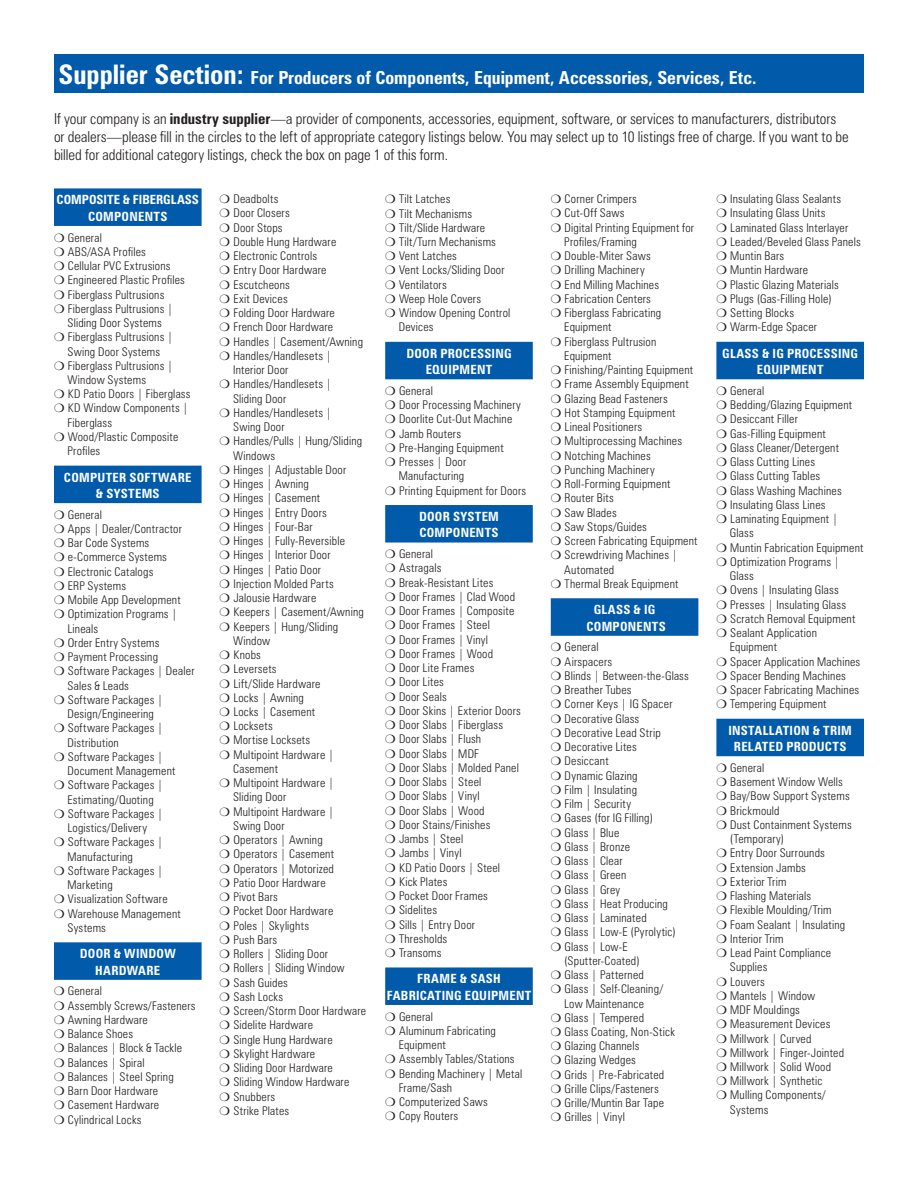
<style>
.page{position:relative;width:918px;height:1188px;background:#fff}
.page>*{position:absolute;margin:0;border:0;box-sizing:border-box;transform-origin:0 0}
.t1{font:700 condensed 18px "Zurich BT";color:#fff}
.t2{font:300 condensed 15px/18px "Zurich BT";letter-spacing:-.005em;color:#231f20}
.t3{font:700 condensed 12.75px/16.5px "Zurich BT";letter-spacing:.025em;color:#fff}
.t4{font:700 condensed 12.75px/16.5px "Zurich BT";letter-spacing:.135em;color:#fff}
.t5{font:300 condensed 12px/14.2px "Zurich BT";letter-spacing:.015em;color:#231f20}
.s1{font-size:27px}
.s2{font-weight:700}
</style>
<div class="page">
<div style="left:54px;top:188px;width:148px;height:38px;background:#015aaa"></div>
<div style="left:54px;top:466px;width:148px;height:37px;background:#015aaa"></div>
<div style="left:54px;top:942px;width:148px;height:38px;background:#015aaa"></div>
<div style="left:385px;top:342px;width:148px;height:37px;background:#015aaa"></div>
<div style="left:385px;top:505px;width:148px;height:38px;background:#015aaa"></div>
<div style="left:385px;top:967px;width:148px;height:38px;background:#015aaa"></div>
<div style="left:551px;top:598px;width:147px;height:38px;background:#015aaa"></div>
<div style="left:716px;top:342px;width:148px;height:37px;background:#015aaa"></div>
<div style="left:716px;top:719px;width:148px;height:37px;background:#015aaa"></div>
<div style="left:54px;top:54px;width:810px;height:38px;background:#015aaa"></div>
<h1 class="t1" style="left:58px;top:67px;width:700px"><span class="s1">SUPPLIER SECTION:</span> FOR PRODUCERS OF COMPONENTS, EQUIPMENT, ACCESSORIES, SERVICES, ETC.</h1>
<p class="t2" style="left:54px;top:109px;width:796px">If your company is an <span class="s2">INDUSTRY SUPPLIER</span>—a provider of components, accessories, equipment, software, or services to manufacturers, distributors or dealers—please fill in the circles to the left of appropriate category listings below. You may select up to 10 listings free of charge. If you want to be billed for additional category listings, check the box on page 1 of this form.</p>
<p class="t3" style="left:57px;top:191px;width:16px">COMPOSI</p>
<p class="t3" style="left:107px;top:191px;width:40px">TE &amp; FIBERGLASS</p>
<p class="t3" style="left:88px;top:208px;width:17px">COMPO</p>
<p class="t3" style="left:129px;top:208px;width:38px">NENTS</p>
<p class="t5" style="left:68px;top:230px;width:125px">General<br>ABS/ASA Profiles<br>Cellular PVC Extrusions<br>Engineered Plastic Profiles<br>Fiberglass Pultrusions<br>Fiberglass Pultrusions |<br>Sliding Door Systems<br>Fiberglass Pultrusions |<br>Swing Door Systems<br>Fiberglass Pultrusions |<br>Window Systems<br>KD Patio Doors | Fiberglass<br>KD Window Components |<br>Fiberglass<br>Wood/Plastic Composite<br>Profiles</p>
<p class="t3" style="left:64px;top:469px;width:17px">COMP</p>
<p class="t4" style="left:96px;top:469px;width:72px">UTER SOFTWARE &amp; SYSTEMS</p>
<p class="t5" style="left:68px;top:507px;width:129px">General<br>Apps | Dealer/Contractor<br>Bar Code Systems e-Commerce Systems<br>Electronic Catalogs<br>ERP Systems<br>Mobile App Development<br>Optimization Programs |<br>Lineals<br>Order Entry Systems<br>Payment Processing<br>Software Packages | Dealer<br>Sales &amp; Leads<br>Software Packages |<br>Design/Engineering<br>Software Packages |<br>Distribution<br>Software Packages |<br>Document Management<br>Software Packages |<br>Estimating/Quoting<br>Software Packages |<br>Logistics/Delivery<br>Software Packages |<br>Manufacturing<br>Software Packages |<br>Marketing<br>Visualization Software<br>Warehouse Management<br>Systems</p>
<p class="t3" style="left:80px;top:945px;width:17px">DOOR</p>
<p class="t3" style="left:114px;top:945px;width:45px">&amp; WINDOW</p>
<p class="t3" style="left:95px;top:962px;width:18px">HARDWARE</p>
<p class="t5" style="left:68px;top:984px;width:129px">General<br>Assembly Screws/Fasteners<br>Awning Hardware<br>Balance Shoes<br>Balances | Block &amp; Tackle<br>Balances | Spiral<br>Balances | Steel Spring<br>Barn Door Hardware<br>Casement Hardware<br>Cylindrical Locks</p>
<p class="t5" style="left:233px;top:192px;width:135px">Deadbolts<br>Door Closers<br>Door Stops<br>Double Hung Hardware<br>Electronic Controls<br>Entry Door Hardware<br>Escutcheons<br>Exit Devices<br>Folding Door Hardware<br>French Door Hardware<br>Handles | Casement/Awning<br>Handles/Handlesets |<br>Interior Door<br>Handles/Handlesets |<br>Sliding Door<br>Handles/Handlesets |<br>Swing Door<br>Handles/Pulls | Hung/Sliding<br>Windows<br>Hinges | Adjustable Door<br>Hinges | Awning<br>Hinges | Casement<br>Hinges | Entry Doors<br>Hinges | Four-Bar<br>Hinges | Fully-Reversible<br>Hinges | Interior Door<br>Hinges | Patio Door<br>Injection Molded Parts<br>Jalousie Hardware<br>Keepers | Casement/Awning<br>Keepers | Hung/Sliding<br>Window<br>Knobs<br>Leversets<br>Lift/Slide Hardware<br>Locks | Awning<br>Locks | Casement<br>Locksets<br>Mortise Locksets<br>Multipoint Hardware |<br>Casement<br>Multipoint Hardware |<br>Sliding Door<br>Multipoint Hardware |<br>Swing Door<br>Operators | Awning<br>Operators | Casement<br>Operators | Motorized<br>Patio Door Hardware<br>Pivot Bars<br>Pocket Door Hardware<br>Poles | Skylights<br>Push Bars<br>Rollers | Sliding Door<br>Rollers | Sliding Window<br>Sash Guides<br>Sash Locks<br>Screen/Storm Door Hardware<br>Sidelite Hardware<br>Single Hung Hardware<br>Skylight Hardware<br>Sliding Door Hardware<br>Sliding Window Hardware<br>Snubbers<br>Strike Plates</p>
<p class="t5" style="left:399px;top:192px;width:113px">Tilt Latches<br>Tilt Mechanisms<br>Tilt/Slide Hardware<br>Tilt/Turn Mechanisms<br>Vent Latches<br>Vent Locks/Sliding Door<br>Ventilators<br>Weep Hole Covers<br>Window Opening Control<br>Devices</p>
<p class="t3" style="left:406px;top:345px;width:17px">DOOR</p>
<p class="t3" style="left:440px;top:345px;width:15px">PROCESSI</p>
<p class="t3" style="left:495px;top:345px;width:16px">NG</p>
<p class="t3" style="left:426px;top:361px;width:31px">EQUIPME</p>
<p class="t3" style="left:477px;top:361px;width:14px">NT</p>
<p class="t5" style="left:399px;top:383px;width:129px">General<br>Door Processing Machinery<br>Doorlite Cut-Out Machine<br>Jamb Routers<br>Pre-Hanging Equipment<br>Presses | Door<br>Manufacturing<br>Printing Equipment for Doors</p>
<p class="t3" style="left:419px;top:508px;width:17px">DOOR</p>
<p class="t3" style="left:453px;top:508px;width:38px">SYSTEM</p>
<p class="t3" style="left:419px;top:525px;width:17px">COMPO</p>
<p class="t3" style="left:461px;top:525px;width:38px">NENTS</p>
<p class="t5" style="left:399px;top:547px;width:123px">General<br>Astragals<br>Break-Resistant Lites<br>Door Frames | Clad Wood<br>Door Frames | Composite<br>Door Frames | Steel<br>Door Frames | Vinyl<br>Door Frames | Wood<br>Door Lite Frames<br>Door Lites<br>Door Seals<br>Door Skins | Exterior Doors<br>Door Slabs | Fiberglass<br>Door Slabs | Flush<br>Door Slabs | MDF<br>Door Slabs | Molded Panel<br>Door Slabs | Steel<br>Door Slabs | Vinyl<br>Door Slabs | Wood<br>Door Stains/Finishes<br>Jambs | Steel<br>Jambs | Vinyl<br>KD Patio Doors | Steel<br>Kick Plates<br>Pocket Door Frames<br>Sidelites<br>Sills | Entry Door<br>Thresholds<br>Transoms</p>
<p class="t3" style="left:417px;top:970px;width:16px">FRAME</p>
<p class="t3" style="left:460px;top:970px;width:27px">&amp; SASH</p>
<p class="t3" style="left:387px;top:987px;width:15px">FABRICA</p>
<p class="t3" style="left:435px;top:987px;width:61px">TING EQUIPME</p>
<p class="t3" style="left:516px;top:987px;width:14px">NT</p>
<p class="t5" style="left:399px;top:1009px;width:125px">General<br>Aluminum Fabricating<br>Equipment<br>Assembly Tables/Stations<br>Bending Machinery | Metal<br>Frame/Sash<br>Computerized Saws<br>Copy Routers</p>
<p class="t5" style="left:564px;top:192px;width:135px">Corner Crimpers<br>Cut-Off Saws<br>Digital Printing Equipment for<br>Profiles/Framing<br>Double-Miter Saws<br>Drilling Machinery<br>End Milling Machines<br>Fabrication Centers<br>Fiberglass Fabricating<br>Equipment<br>Fiberglass Pultrusion<br>Equipment<br>Finishing/Painting Equipment<br>Frame Assembly Equipment<br>Glazing Bead Fasteners<br>Hot Stamping Equipment<br>Lineal Positioners<br>Multiprocessing Machines<br>Notching Machines<br>Punching Machinery<br>Roll-Forming Equipment<br>Router Bits<br>Saw Blades<br>Saw Stops/Guides<br>Screen Fabricating Equipment<br>Screwdriving Machines |<br>Automated<br>Thermal Break Equipment</p>
<p class="t3" style="left:594px;top:601px;width:16px">GLASS</p>
<p class="t3" style="left:634px;top:601px;width:23px">&amp; IG</p>
<p class="t3" style="left:587px;top:618px;width:17px">COMPO</p>
<p class="t3" style="left:628px;top:618px;width:38px">NENTS</p>
<p class="t5" style="left:564px;top:640px;width:126px">General<br>Airspacers<br>Blinds | Between-the-Glass<br>Breather Tubes<br>Corner Keys | IG Spacer<br>Decorative Glass<br>Decorative Lead Strip<br>Decorative Lites<br>Desiccant<br>Dynamic Glazing<br>Film | Insulating<br>Film | Security<br>Gases (for IG Filling)<br>Glass | Blue<br>Glass | Bronze<br>Glass | Clear<br>Glass | Green<br>Glass | Grey<br>Glass | Heat Producing<br>Glass | Laminated<br>Glass | Low-E (Pyrolytic)<br>Glass | Low-E (Sputter-Coated)<br>Glass | Patterned<br>Glass | Self-Cleaning/<br>Low Maintenance<br>Glass | Tempered<br>Glass Coating, Non-Stick<br>Glazing Channels<br>Glazing Wedges<br>Grids | Pre-Fabricated<br>Grille Clips/Fasteners<br>Grille/Muntin Bar Tape<br>Grilles | Vinyl</p>
<p class="t5" style="left:730px;top:192px;width:132px">Insulating Glass Sealants<br>Insulating Glass Units<br>Laminated Glass Interlayer<br>Leaded/Beveled Glass Panels<br>Muntin Bars<br>Muntin Hardware<br>Plastic Glazing Materials<br>Plugs (Gas-Filling Hole)<br>Setting Blocks<br>Warm-Edge Spacer</p>
<p class="t3" style="left:722px;top:345px;width:16px">GLASS</p>
<p class="t3" style="left:762px;top:345px;width:40px">&amp; IG PROCESSI</p>
<p class="t3" style="left:842px;top:345px;width:16px">NG</p>
<p class="t3" style="left:757px;top:361px;width:31px">EQUIPME</p>
<p class="t3" style="left:808px;top:361px;width:14px">NT</p>
<p class="t5" style="left:730px;top:383px;width:135px">General<br>Bedding/Glazing Equipment<br>Desiccant Filler<br>Gas-Filling Equipment<br>Glass Cleaner/Detergent<br>Glass Cutting Lines<br>Glass Cutting Tables<br>Glass Washing Machines<br>Insulating Glass Lines<br>Laminating Equipment |<br>Glass<br>Muntin Fabrication Equipment<br>Optimization Programs |<br>Glass<br>Ovens | Insulating Glass<br>Presses | Insulating Glass<br>Scratch Removal Equipment<br>Sealant Application<br>Equipment<br>Spacer Application Machines<br>Spacer Bending Machines<br>Spacer Fabricating Machines<br>Tempering Equipment</p>
<p class="t3" style="left:728px;top:722px;width:35px">INSTALLA</p>
<p class="t3" style="left:734px;top:722px;width:98px;text-indent:49px">TION &amp; TRIM<br>RELATED PROD</p>
<p class="t3" style="left:817px;top:738px;width:30px">UCTS</p>
<p class="t5" style="left:730px;top:760px;width:123px">General<br>Basement Window Wells<br>Bay/Bow Support Systems<br>Brickmould<br>Dust Containment Systems (Temporary)<br>Entry Door Surrounds<br>Extension Jambs<br>Exterior Trim<br>Flashing Materials<br>Flexible Moulding/Trim<br>Foam Sealant | Insulating<br>Interior Trim<br>Lead Paint Compliance<br>Supplies<br>Louvers<br>Mantels | Window<br>MDF Mouldings<br>Measurement Devices<br>Millwork | Curved<br>Millwork | Finger-Jointed<br>Millwork | Solid Wood<br>Millwork | Synthetic<br>Mulling Components/<br>Systems</p>
</div>
